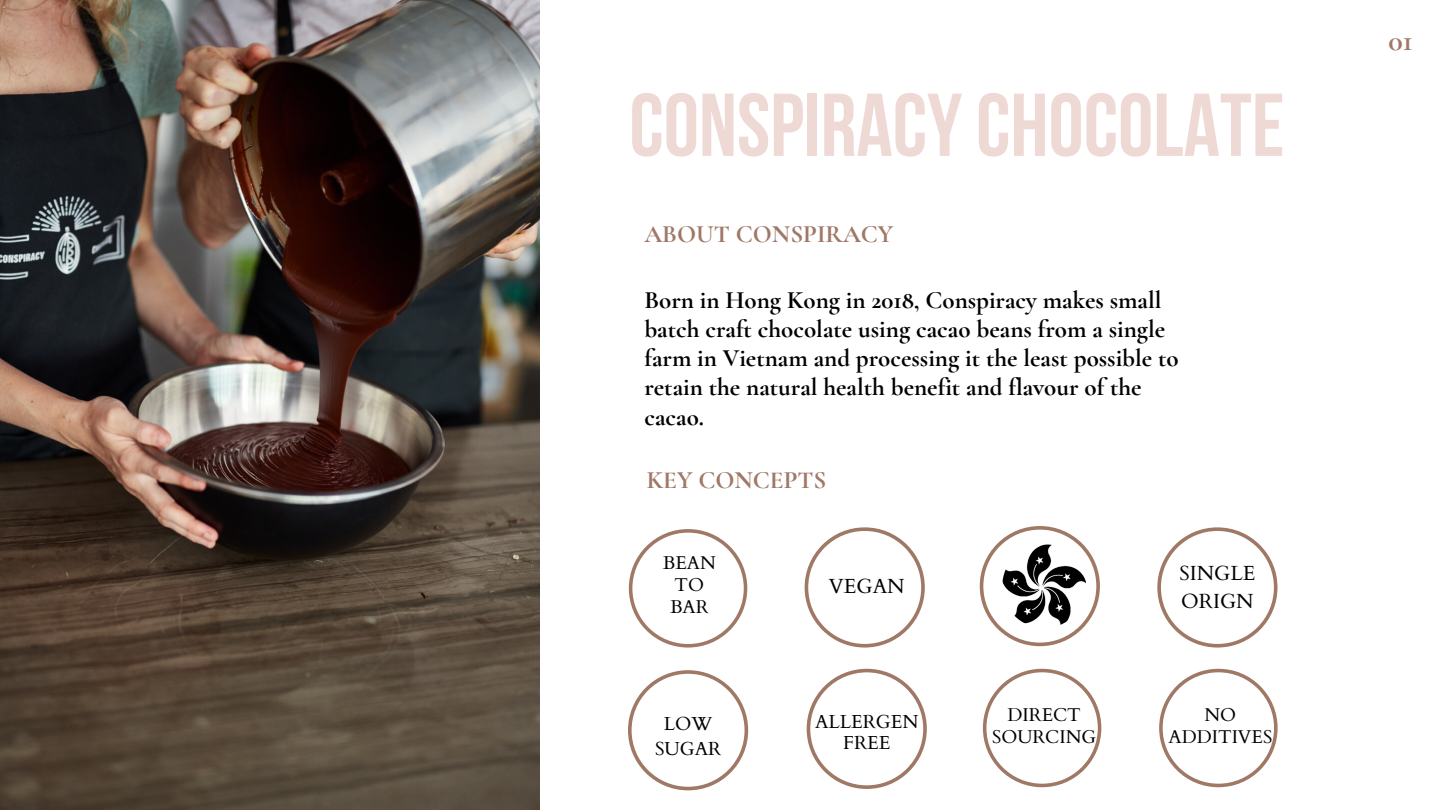
<style>
.page{position:relative;width:1440px;height:810px;background:#fff}
.page>*{position:absolute;margin:0;border:0;box-sizing:border-box;transform-origin:0 0}
.t1{font:89px "Bebas Neue Cyrillic";color:#efd9d5}
.t2{font:700 30px "Cormorant Garamond";color:#9f7866}
.t3{font:700 25px/29.2px "Cormorant Garamond";color:#000}
.t4{font:700 25px "Cormorant Garamond";color:#9f7866}
.t5{font:20.4px/28.3px "Cardo";color:#000}
.t6{font:18.9px/20.9px "Cardo";color:#000;text-align:center}
.t7{font:18.5px/22.1px "Cardo";color:#000;text-align:center}
</style>
<div class="page">
<img style="left:0;top:0;width:539px;height:810px">
<svg style="left:805px;top:527px;width:120px;height:121px"></svg>
<svg style="left:980px;top:526px;width:120px;height:120px"></svg>
<img style="left:1002px;top:544px;width:84px;height:84px;border-radius:50%">
<svg style="left:1157px;top:527px;width:121px;height:121px"></svg>
<svg style="left:807px;top:669px;width:120px;height:120px"></svg>
<svg style="left:983px;top:669px;width:118px;height:118px"></svg>
<svg style="left:1159px;top:669px;width:119px;height:118px"></svg>
<svg style="left:629px;top:529px;width:118px;height:119px"></svg>
<svg style="left:628px;top:670px;width:120px;height:120px"></svg>
<h1 class="t1" style="left:629px;top:89px;width:657px">CONSPIRACYCHOCOLATE</h1>
<p class="t4" style="left:644px;top:219px;width:251px">ABOUT CONSPIRACY</p>
<p class="t3" style="left:644px;top:285px;width:536px">Born in Hong Kong in 2018, Conspiracy makes small batch craft chocolate using cacao beans from a single farm in Vietnam and processing it the least possible to retain the natural health benefit and flavour of the cacao.</p>
<p class="t4" style="left:647px;top:465px;width:181px">KEY CONCEPTS</p>
<p class="t7" style="left:663px;top:552px;width:54px">BEAN<br>TO<br>BAR</p>
<p class="t5" style="left:829px;top:572px;width:77px">VEGAN</p>
<p class="t5" style="left:1180px;top:560px;width:77px">SINGLE<br>ORIGN</p>
<p class="t6" style="left:655px;top:711px;width:68px;line-height:25.8px">LOW<br>SUGAR</p>
<p class="t6" style="left:815px;top:712px;width:105px">ALLERGEN<br>FREE</p>
<p class="t7" style="left:992px;top:704px;width:106px">DIRECT<br>SOURCING</p>
<p class="t7" style="left:1169px;top:704px;width:105px">NO<br>ADDITIVES</p>
<p class="t2" style="left:1388px;top:23px;width:26px">01</p>
</div>
